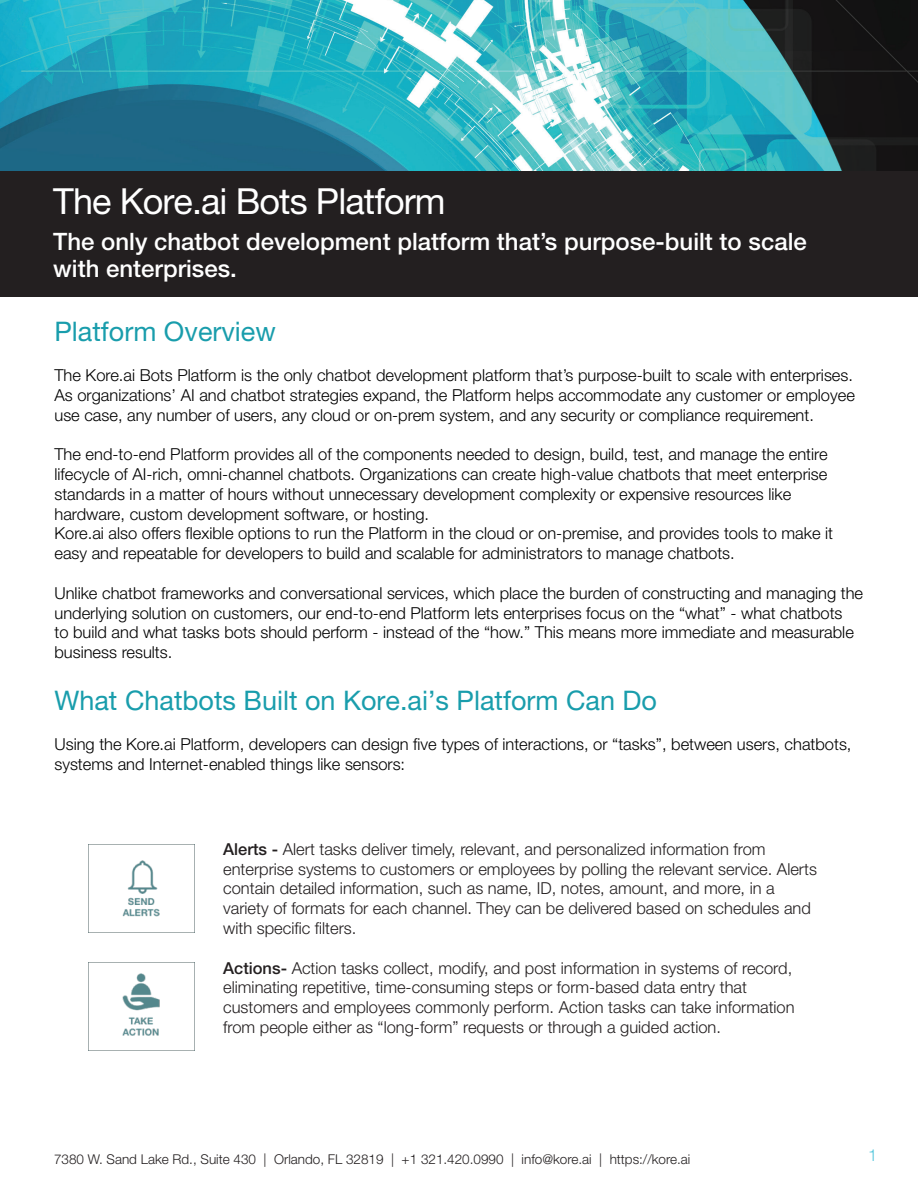
<style>
.page{position:relative;width:918px;height:1188px;background:#fff}
.page>*{position:absolute;margin:0;border:0;box-sizing:border-box;transform-origin:0 0}
.t1{font:36px "Helvetica Neue LT Pro";letter-spacing:-.025em;color:#fff}
.t2{font:27px "Helvetica Neue LT Pro";color:#199dac}
.t3{font:500 24px/27px "Helvetica Neue LT Pro";color:#fff}
.t4{font:300 16.5px/19.8px "Helvetica Neue LT Pro";color:#000}
.t5{font:300 16.5px/19.8px "Helvetica Neue LT Pro";color:#231f20}
.t6{font:300 16.5px "Helvetica Neue LT Pro";color:#56c7dc}
.t7{font:300 13.5px "Helvetica Neue LT Pro";color:#231f20}
.s1{font-weight:500}
</style>
<div class="page">
<div style="left:0;top:171px;width:918px;height:126px;background:#231f20"></div>
<img style="left:0;top:0;width:918px;height:170px">
<img style="left:122px;top:845px;width:73px;height:87px">
<img style="left:122px;top:973px;width:38px;height:63px">
<h1 class="t1" style="left:53px;top:180px;width:394px">The Kore.ai Bots Platform</h1>
<h3 class="t3" style="left:53px;top:228px;width:755px">The only chatbot development platform that’s purpose-built to scale with enterprises.</h3>
<h2 class="t2" style="left:54px;top:316px;width:223px">Platform Overview</h2>
<p class="t4" style="left:54px;top:365px;width:802px;text-align:justify">The Kore.ai Bots Platform is the only chatbot development platform that’s purpose-built to scale with enterprises.<br>As organizations’ AI and chatbot strategies expand, the Platform helps accommodate any customer or employee use case, any number of users, any cloud or on-prem system, and any security or compliance requirement.</p>
<p class="t4" style="left:54px;top:444px;width:780px">The end-to-end Platform provides all of the components needed to design, build, test, and manage the entire lifecycle of AI-rich, omni-channel chatbots. Organizations can create high-value chatbots that meet enterprise standards in a matter of hours without unnecessary development complexity or expensive resources like hardware, custom development software, or hosting.<br>Kore.ai also offers flexible options to run the Platform in the cloud or on-premise, and provides tools to make it easy and repeatable for developers to build and scalable for administrators to manage chatbots.</p>
<p class="t4" style="left:54px;top:583px;width:810px">Unlike chatbot frameworks and conversational services, which place the burden of constructing and managing the underlying solution on customers, our end-to-end Platform lets enterprises focus on the “what” - what chatbots<br>to build and what tasks bots should perform - instead of the “how.” This means more immediate and measurable business results.</p>
<h2 class="t2" style="left:54px;top:685px;width:604px">What Chatbots Built on Kore.ai’s Platform Can Do</h2>
<p class="t4" style="left:54px;top:734px;width:799px">Using the Kore.ai Platform, developers can design five types of interactions, or “tasks”, between users, chatbots, systems and Internet-enabled things like sensors:</p>
<p class="t5" style="left:223px;top:839px;width:595px"><span class="s1">Alerts -</span> Alert tasks deliver timely, relevant, and personalized information from enterprise systems to customers or employees by polling the relevant service. Alerts contain detailed information, such as name, ID, notes, amount, and more, in a variety of formats for each channel. They can be delivered based on schedules and with specific filters.</p>
<p class="t5" style="left:223px;top:957px;width:573px"><span class="s1">Actions-</span> Action tasks collect, modify, and post information in systems of record, eliminating repetitive, time-consuming steps or form-based data entry that customers and employees commonly perform. Action tasks can take information from people either as “long-form” requests or through a guided action.</p>
<p class="t7" style="left:54px;top:1151px;width:638px">7380 W. Sand Lake Rd., Suite 430 | Orlando, FL 32819 | +1 321.420.0990 | info@kore.ai | https://kore.ai</p>
<p class="t6" style="left:868px;top:1145px;width:11px">1</p>
</div>
